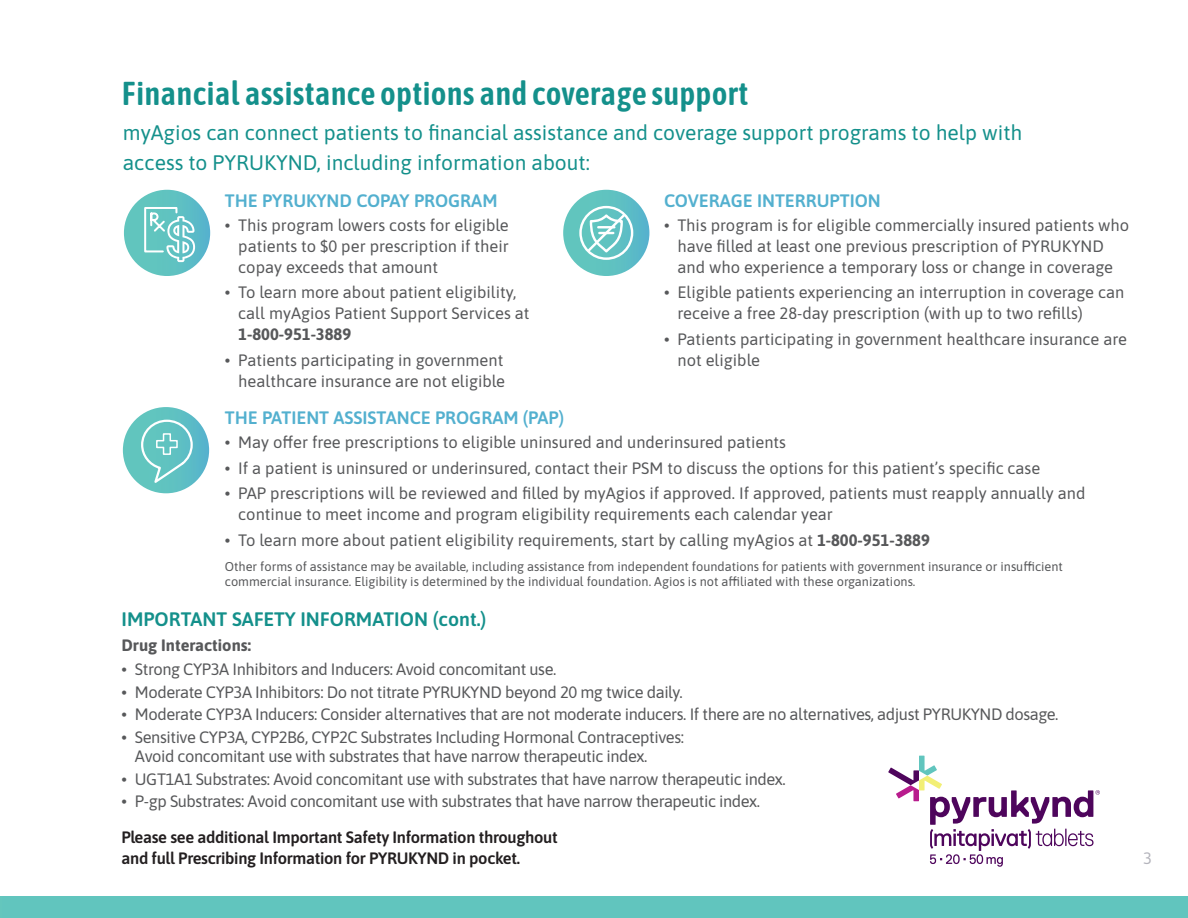
<style>
.page{position:relative;width:1188px;height:918px;background:#fff}
.page>*{position:absolute;margin:0;border:0;box-sizing:border-box;transform-origin:0 0}
.t1{font:600 33px "Asap Condensed";letter-spacing:.005em;color:#14908b}
.t2{font:21px/30px "Asap";color:#14908b}
.t3{font:600 19.5px "Asap";color:#14908b}
.t4{font:600 18px "Asap";color:#53b0cf}
.t5{font:16.5px/21px "Asap";color:#57585a}
.t6{font:16.5px/19.5px "Asap";letter-spacing:-.025em;color:#57585a}
.t7{font:600 16.5px/21px "Asap";letter-spacing:-.02em;color:#231f20}
.t8{font:700 16.5px "Asap";color:#57585a}
.t9{font:16.5px "Asap";color:#b4b4bc}
.t10{font:12.75px/15.3px "Asap";color:#57585a}
.s1{font-weight:700}
</style>
<div class="page">
<svg style="left:888px;top:756px;width:212px;height:111px"></svg>
<div style="left:12px;top:897px;width:1176px;height:21px;background:#61c5be"></div>
<div style="left:0;top:897px;width:14px;height:21px;background:#62c5be"></div>
<div style="left:123px;top:407px;width:86px;height:86px;background:linear-gradient(to right,#65cabb,#5cb9cb);border-radius:43px"></div>
<svg style="left:140px;top:419px;width:54px;height:74px;background:#79cbcb"></svg>
<svg style="left:563px;top:190px;width:86px;height:86px;background:#64c2c4"></svg>
<div style="left:579px;top:206px;width:54px;height:54px;border:2px solid #fff;border-radius:50%"></div>
<svg style="left:585px;top:212px;width:42px;height:43px"></svg>
<div style="left:124px;top:190px;width:86px;height:86px;background:linear-gradient(to right,#65cabb,#59b7ca);border-radius:43px"></div>
<svg style="left:143px;top:206px;width:52px;height:56px"></svg>
<h1 class="t1" style="left:122px;top:71px;width:628px">Financial assistance options and coverage support</h1>
<p class="t2" style="left:123px;top:116px;width:901px">myAgios can connect patients to financial assistance and coverage support programs to help with access to PYRUKYND, including information about:</p>
<p class="t4" style="left:225px;top:188px;width:274px">THE PYRUKYND COPAY PROGRAM</p>
<p class="t5" style="left:238px;top:214px;width:272px;text-align:justify;text-indent:-13px">• This program lowers costs for eligible patients to $0 per prescription if their copay exceeds that amount</p>
<p class="t5" style="left:238px;top:281px;width:293px;text-indent:-13px">• To learn more about patient eligibility, call myAgios Patient Support Services at</p>
<p class="t8" style="left:238px;top:323px;width:114px">1-800-951-3889</p>
<p class="t5" style="left:225px;top:349px;width:282px;text-align:right">• Patients participating in government healthcare insurance are not eligible</p>
<p class="t4" style="left:664px;top:188px;width:218px">COVERAGE INTERRUPTION</p>
<p class="t5" style="left:678px;top:214px;width:453px;text-indent:-13px">• This program is for eligible commercially insured patients who have filled at least one previous prescription of PYRUKYND and who experience a temporary loss or change in coverage</p>
<p class="t5" style="left:678px;top:281px;width:448px;text-indent:-13px">• Eligible patients experiencing an interruption in coverage can receive a free 28-day prescription (with up to two refills)</p>
<p class="t5" style="left:678px;top:328px;width:451px;text-indent:-13px">• Patients participating in government healthcare insurance are not eligible</p>
<p class="t4" style="left:225px;top:405px;width:341px">THE PATIENT ASSISTANCE PROGRAM (PAP)</p>
<p class="t5" style="left:225px;top:431px;width:563px">• May offer free prescriptions to eligible uninsured and underinsured patients</p>
<p class="t5" style="left:225px;top:456px;width:817px">• If a patient is uninsured or underinsured, contact their PSM to discuss the options for this patient’s specific case</p>
<p class="t5" style="left:238px;top:482px;width:849px;text-indent:-13px">• PAP prescriptions will be reviewed and filled by myAgios if approved. If approved, patients must reapply annually and continue to meet income and program eligibility requirements each calendar year</p>
<p class="t5" style="left:225px;top:528px;width:707px">• To learn more about patient eligibility requirements, start by calling myAgios at <span class="s1">1-800-951-3889</span></p>
<p class="t10" style="left:225px;top:558px;width:840px">Other forms of assistance may be available, including assistance from independent foundations for patients with government insurance or insufficient commercial insurance. Eligibility is determined by the individual foundation. Agios is not affiliated with these organizations.</p>
<p class="t3" style="left:122px;top:606px;width:366px">IMPORTANT SAFETY INFORMATION (cont.)</p>
<p class="t8" style="left:122px;top:634px;width:131px">Drug Interactions:</p>
<p class="t6" style="left:122px;top:659px;width:436px">• Strong CYP3A Inhibitors and Inducers: Avoid concomitant use.</p>
<p class="t6" style="left:122px;top:681px;width:563px">• Moderate CYP3A Inhibitors: Do not titrate PYRUKYND beyond 20 mg twice daily.</p>
<p class="t6" style="left:122px;top:704px;width:939px">• Moderate CYP3A Inducers: Consider alternatives that are not moderate inducers. If there are no alternatives, adjust PYRUKYND dosage.</p>
<p class="t6" style="left:135px;top:726px;width:551px;text-indent:-13px">• Sensitive CYP3A, CYP2B6, CYP2C Substrates Including Hormonal Contraceptives:<br>Avoid concomitant use with substrates that have narrow therapeutic index.</p>
<p class="t6" style="left:122px;top:768px;width:666px">• UGT1A1 Substrates: Avoid concomitant use with substrates that have narrow therapeutic index.</p>
<p class="t6" style="left:122px;top:791px;width:640px">• P-gp Substrates: Avoid concomitant use with substrates that have narrow therapeutic index.</p>
<p class="t7" style="left:122px;top:826px;width:438px">Please see additional Important Safety Information throughout and full Prescribing Information for PYRUKYND in pocket.</p>
<p class="t9" style="left:1143px;top:847px;width:10px">3</p>
</div>
